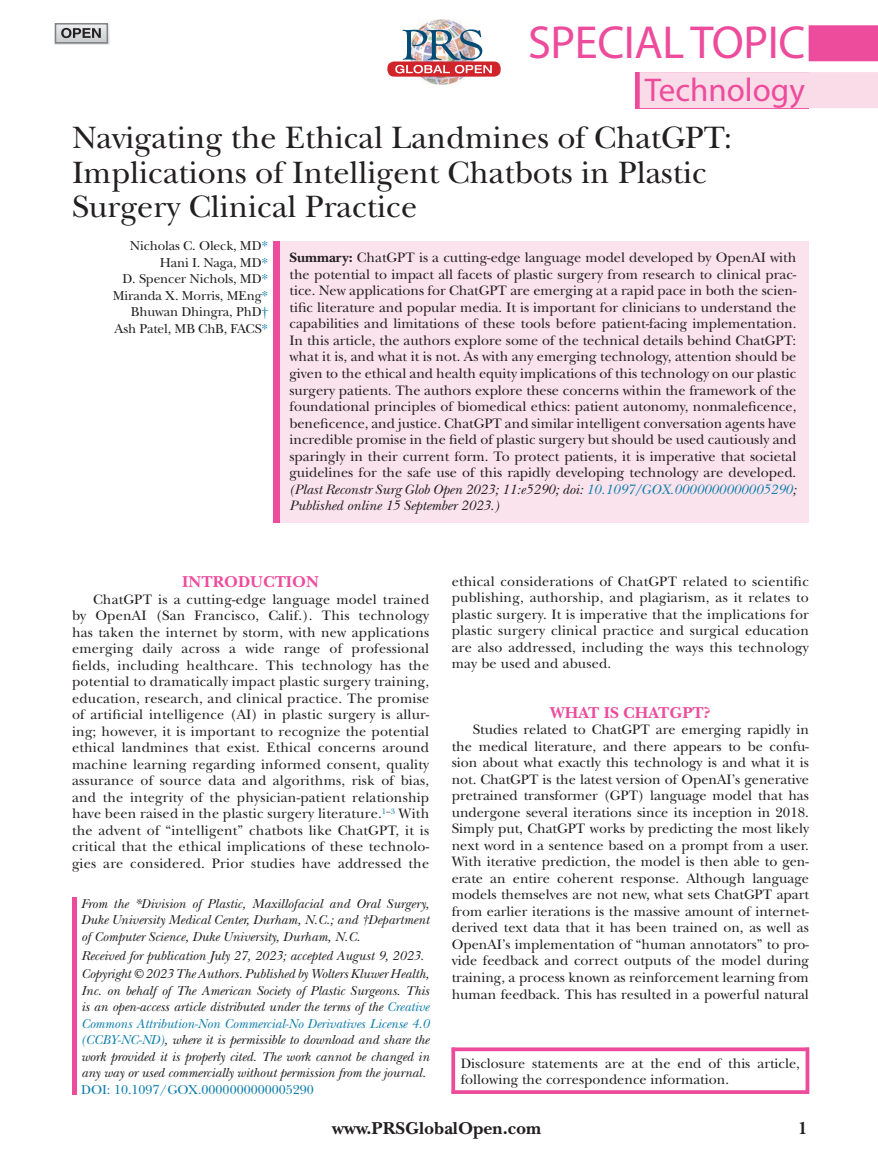
<style>
.page{position:relative;width:878px;height:1175px;background:#fff}
.page>*{position:absolute;margin:0;border:0;box-sizing:border-box;transform-origin:0 0}
.t1{font:46.5px "Myriad Pro";letter-spacing:-.01em;color:#ed4c9c}
.t2{font:33px "Myriad Pro";color:#ed4c9c}
.t3{font:32.25px/34.5px "New Baskerville Std";color:#231f20}
.t4{font:700 18px "New Baskerville Std";color:#231f20}
.t5{font:700 16.5px "New Baskerville Std";color:#ed4c9c}
.t6{font:14.25px/16.5px "New Baskerville Std";color:#231f20;text-align:justify}
.t7{font:italic 13.5px/16.5px "New Baskerville Std";color:#231f20;text-align:justify}
.t8{font:13.5px/16.5px "New Baskerville Std";letter-spacing:-.01em;color:#231f20;text-align:right}
.t9{font:13.5px "New Baskerville Std";color:#0f7eac}
.s1{color:#0f7eac}
.s2{font-weight:700}
.s3{font-style:italic}
.s4{font-style:italic;color:#0f7eac}
</style>
<div class="page">
<div style="left:635px;top:72px;width:173px;height:36px;background:#ed4c9c"></div>
<div style="left:639px;top:72px;width:239px;height:36px;background:#fadbe8"></div>
<div style="left:808px;top:25px;width:70px;height:36px;background:#ed4c9c"></div>
<img style="left:418px;top:20px;width:48px;height:64px">
<div style="left:387px;top:61px;width:113px;height:16px;background:#d1232a;border-radius:7px"></div>
<img style="left:395px;top:29px;width:97px;height:44px">
<div style="left:274px;top:126px;width:534px;height:397px;background:#fbe3ed"></div>
<div style="left:274px;top:240px;width:6px;height:283px;background:#ed4c9c"></div>
<hr style="left:72px;top:897px;width:4px;height:49px;background:#ed4c9c">
<hr style="left:72px;top:946px;width:4px;height:19px;background:#ed4c9c">
<hr style="left:72px;top:965px;width:4px;height:118px;background:#ed4c9c">
<hr style="left:72px;top:1081px;width:4px;height:13px;background:#ed4c9c">
<div style="left:272px;top:126px;width:536px;height:115px;background:#fff"></div>
<img style="left:54px;top:23px;width:55px;height:22px">
<div style="left:55px;top:23px;width:53px;height:21px;border:2px solid #808285"></div>
<svg style="left:61px;top:28px;width:40px;height:10px"></svg>
<svg style="left:451px;top:1047px;width:4px;height:47px"></svg>
<svg style="left:805px;top:1047px;width:4px;height:47px"></svg>
<svg style="left:452px;top:1047px;width:356px;height:4px"></svg>
<svg style="left:452px;top:1090px;width:356px;height:4px"></svg>
<h1 class="t1" style="left:528px;top:14px;width:279px">Special Topic</h1>
<h2 class="t2" style="left:644px;top:69px;width:162px">Technology</h2>
<h3 class="t3" style="left:72px;top:121px;width:661px">Navigating the Ethical Landmines of ChatGPT:<br>Implications of Intelligent Chatbots in Plastic<br>Surgery Clinical Practice</h3>
<p class="t8" style="left:113px;top:238px;width:157px">Nicholas C. Oleck, MD<span class="s1">*<br></span>Hani I. Naga, MD<span class="s1">*<br></span>D. Spencer Nichols, MD<span class="s1">*<br></span>Miranda X. Morris, MEng<span class="s1">*<br></span>Bhuwan Dhingra, PhD<span class="s1">†<br></span>Ash Patel, MB ChB, FACS<span class="s1">*</span></p>
<p class="t6" style="left:289px;top:250px;width:508px"><span class="s2">Summary:</span> ChatGPT is a cutting-edge language model developed by OpenAI with the potential to impact all facets of plastic surgery from research to clinical prac&shy;tice. New applications for ChatGPT are emerging at a rapid pace in both the scien&shy;tific literature and popular media. It is important for clinicians to understand the capabilities and limitations of these tools before patient-facing implementation.<br>In this article, the authors explore some of the technical details behind ChatGPT: what it is, and what it is not. As with any emerging technology, attention should be given to the ethical and health equity implications of this technology on our plastic surgery patients. The authors explore these concerns within the framework of the foundational principles of biomedical ethics: patient autonomy, nonmaleficence, beneficence, and justice. ChatGPT and similar intelligent conversation agents have incredible promise in the field of plastic surgery but should be used cautiously and sparingly in their current form. To protect patients, it is imperative that societal guidelines for the safe use of this rapidly developing technology are developed. <span class="s3">(Plast Reconstr Surg Glob Open 2023; 11:e5290; doi:</span> <span class="s4">10.1097/GOX.0000000000005290</span><span class="s3">; Published online 15 September 2023.)</span></p>
<p class="t5" style="left:182px;top:572px;width:138px">INTRODUCTION</p>
<p class="t6" style="left:72px;top:591px;width:359px;text-indent:21px">ChatGPT is a cutting-edge language model trained by OpenAI (San Francisco, Calif.). This technology has taken the internet by storm, with new applications emerging daily across a wide range of professional fields, including healthcare. This technology has the potential to dramatically impact plastic surgery training, education, research, and clinical practice. The promise of artificial intelligence (AI) in plastic surgery is allur&shy;ing; however, it is important to recognize the potential ethical landmines that exist. Ethical concerns around machine learning regarding informed consent, quality assurance of source data and algorithms, risk of bias, and the integrity of the physician-patient relationship have been raised in the plastic surgery literature.<sup>1</sup><sup>–</sup><sup>3</sup> With the advent of “intelligent” chatbots like ChatGPT, it is critical that the ethical implications of these technolo&shy;gies are considered. Prior studies have addressed the</p>
<p class="t7" style="left:81px;top:895px;width:350px">From the *Division of Plastic, Maxillofacial and Oral Surgery, Duke University Medical Center, Durham, N.C.; and †Department of Computer Science, Duke University, Durham, N.C.</p>
<p class="t7" style="left:81px;top:946px;width:350px;line-height:18.8px">Received for publication July 27, 2023; accepted August 9, 2023.<br>Copyright © 2023 The Authors. Published by Wolters Kluwer Health,</p>
<p class="t7" style="left:81px;top:982px;width:350px">Inc. on behalf of The American Society of Plastic Surgeons. This is an open-access article distributed under the terms of the <span class="s1">Creative Commons Attribution-Non Commercial-No Derivatives License 4.0 (CCBY-NC-ND)</span>, where it is permissible to download and share the work provided it is properly cited. The work cannot be changed in any way or used commercially without permission from the journal.</p>
<p class="t9" style="left:81px;top:1081px;width:234px">DOI: 10.1097/GOX.0000000000005290</p>
<p class="t6" style="left:452px;top:573px;width:359px">ethical considerations of ChatGPT related to scientific publishing, authorship, and plagiarism, as it relates to plastic surgery. It is imperative that the implications for plastic surgery clinical practice and surgical education are also addressed, including the ways this technology may be used and abused.</p>
<p class="t5" style="left:550px;top:703px;width:162px">WHAT IS CHATGPT?</p>
<p class="t6" style="left:451px;top:721px;width:359px;text-indent:21px">Studies related to ChatGPT are emerging rapidly in the medical literature, and there appears to be confu&shy;sion about what exactly this technology is and what it is not. ChatGPT is the latest version of OpenAI’s generative pretrained transformer (GPT) language model that has undergone several iterations since its inception in 2018.<br>Simply put, ChatGPT works by predicting the most likely next word in a sentence based on a prompt from a user.<br>With iterative prediction, the model is then able to gen&shy;erate an entire coherent response. Although language models themselves are not new, what sets ChatGPT apart from earlier iterations is the massive amount of internet&shy;derived text data that it has been trained on, as well as OpenAI’s implementation of “human annotators” to pro&shy;vide feedback and correct outputs of the model during training, a process known as reinforcement learning from human feedback. This has resulted in a powerful natural</p>
<p class="t6" style="left:460px;top:1054px;width:341px">Disclosure statements are at the end of this article, following the correspondence information.</p>
<p class="t4" style="left:332px;top:1118px;width:210px">www.PRSGlobalOpen.com</p>
<p class="t4" style="left:798px;top:1118px;width:11px">1</p>
</div>
